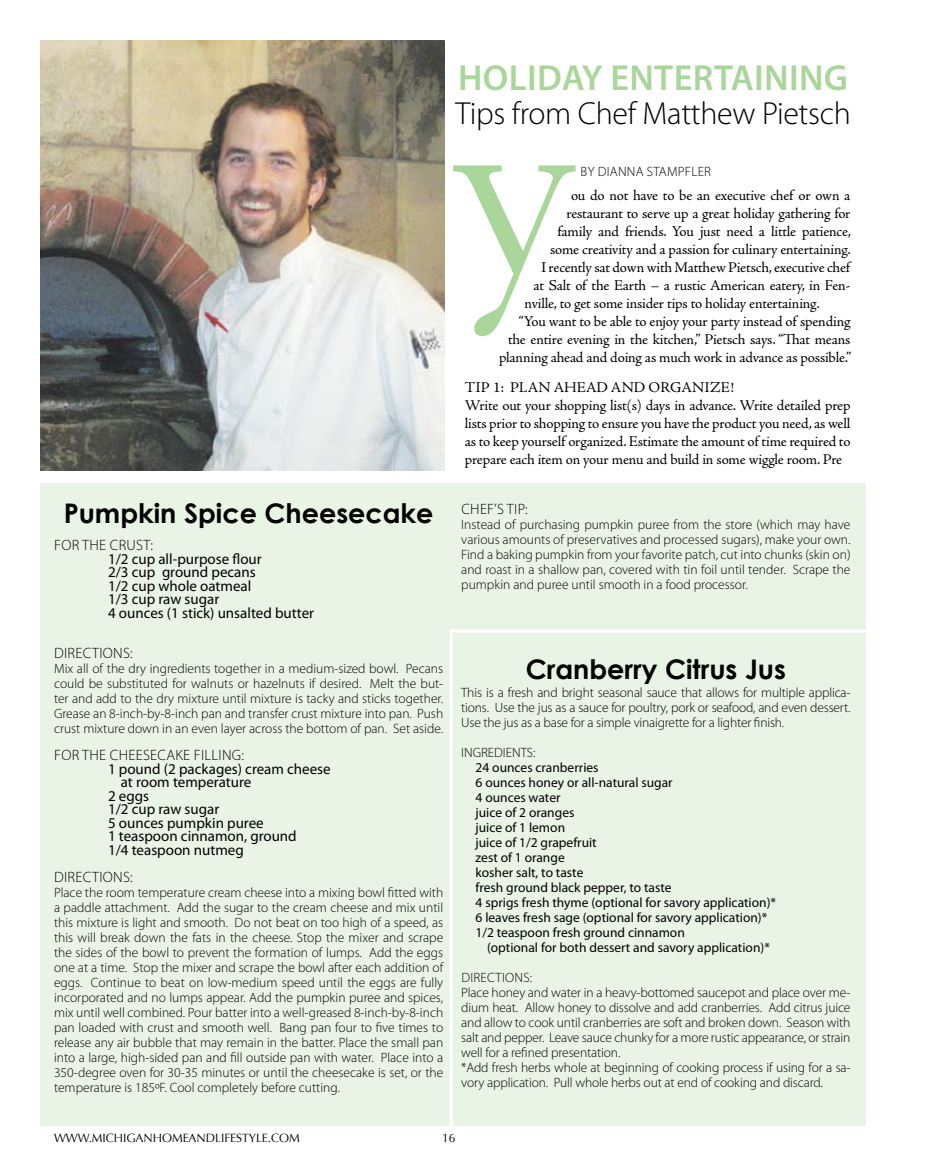
<style>
.page{position:relative;width:925px;height:1167px;background:#fff}
.page>*{position:absolute;margin:0;border:0;box-sizing:border-box;transform-origin:0 0}
.t1{font:600 36.3px "Myriad Pro";letter-spacing:.01em;color:#abd69b}
.t2{font:300 31.95px "Myriad Pro";letter-spacing:-.01em;color:#000}
.t3{font:700 27px "Century Gothic";color:#000}
.t4{font:15px/18px "Adobe Jenson Pro";letter-spacing:-.01em;color:#000}
.t5{font:15px/13.5px "Myriad Pro";color:#000}
.t6{font:300 15px "Myriad Pro";letter-spacing:.02em;color:#000}
.t7{font:300 13.5px/15px "Myriad Pro";color:#000;text-align:justify}
.t8{font:13.5px "Myriad Pro";color:#000}
.t9{font:300 13.5px "Myriad Pro";letter-spacing:.02em;color:#000}
.t10{font:12px "Optima";letter-spacing:-.005em;color:#000}
.s1{font-weight:300}
</style>
<div class="page">
<div style="left:40px;top:483px;width:826px;height:643px;background:#eaf4e6"></div>
<img style="left:40px;top:40px;width:405px;height:431px">
<svg style="left:453px;top:165px;width:123px;height:171px"></svg>
<svg style="left:450px;top:630px;width:416px;height:496px"></svg>
<p class="t1" style="left:458px;top:55px;width:391px">HOLIDAY ENTERTAINING</p>
<p class="t2" style="left:455px;top:94px;width:397px">Tips from Chef Matthew Pietsch</p>
<p class="t9" style="left:581px;top:164px;width:132px">by dianna stampfler</p>
<p class="t3" style="left:64px;top:496px;width:371px">Pumpkin Spice Cheesecake</p>
<p class="t5" style="left:108px;top:538px;width:208px;text-indent:-54px"><span class="s1">For the crust:<br></span>1/2 cup all-purpose flour<br>2/3 cup ground pecans<br>1/2 cup whole oatmeal<br>1/3 cup raw sugar<br>4 ounces (1 stick) unsalted butter</p>
<p class="t6" style="left:54px;top:644px;width:80px">Directions:</p>
<p class="t7" style="left:54px;top:661px;width:391px">Mix all of the dry ingredients together in a medium-sized bowl. Pecans could be substituted for walnuts or hazelnuts if desired. Melt the but&shy;ter and add to the dry mixture until mixture is tacky and sticks together.<br>Grease an 8-inch-by-8-inch pan and transfer crust mixture into pan. Push crust mixture down in an even layer across the bottom of pan. Set aside.</p>
<p class="t6" style="left:54px;top:746px;width:191px">For the cheesecake filling:</p>
<p class="t5" style="left:108px;top:761px;width:224px">1 pound (2 packages) cream cheese</p>
<p class="t5" style="left:121px;top:775px;width:132px">at room temperature</p>
<p class="t5" style="left:108px;top:788px;width:43px">2 eggs</p>
<p class="t5" style="left:108px;top:802px;width:113px">1/2 cup raw sugar</p>
<p class="t5" style="left:108px;top:815px;width:157px">5 ounces pumpkin puree</p>
<p class="t5" style="left:108px;top:829px;width:190px">1 teaspoon cinnamon, ground</p>
<p class="t5" style="left:108px;top:842px;width:137px">1/4 teaspoon nutmeg</p>
<p class="t6" style="left:54px;top:867px;width:80px">Directions:</p>
<p class="t7" style="left:54px;top:884px;width:391px">Place the room temperature cream cheese into a mixing bowl fitted with a paddle attachment. Add the sugar to the cream cheese and mix until this mixture is light and smooth. Do not beat on too high of a speed, as this will break down the fats in the cheese. Stop the mixer and scrape the sides of the bowl to prevent the formation of lumps. Add the eggs one at a time. Stop the mixer and scrape the bowl after each addition of eggs. Continue to beat on low-medium speed until the eggs are fully incorporated and no lumps appear. Add the pumpkin puree and spices, mix until well combined. Pour batter into a well-greased 8-inch-by-8-inch pan loaded with crust and smooth well. Bang pan four to five times to release any air bubble that may remain in the batter. Place the small pan into a large, high-sided pan and fill outside pan with water. Place into a 350-degree oven for 30-35 minutes or until the cheesecake is set, or the temperature is 185ºF. Cool completely before cutting.</p>
<p class="t4" style="left:571px;top:187px;width:281px">ou do not have to be an executive chef or own a</p>
<p class="t4" style="left:567px;top:205px;width:286px">restaurant to serve up a great holiday gathering for</p>
<p class="t4" style="left:558px;top:223px;width:295px">family and friends. You just need a little patience,</p>
<p class="t4" style="left:550px;top:241px;width:302px">some creativity and a passion for culinary entertaining.</p>
<p class="t4" style="left:541px;top:259px;width:311px">I recently sat down with Matthew Pietsch, executive chef</p>
<p class="t4" style="left:534px;top:277px;width:318px">at Salt of the Earth – a rustic American eatery, in Fen-</p>
<p class="t4" style="left:525px;top:295px;width:297px">nville, to get some insider tips to holiday entertaining.</p>
<p class="t4" style="left:519px;top:313px;width:333px">“You want to be able to enjoy your party instead of spending</p>
<p class="t4" style="left:508px;top:331px;width:344px">the entire evening in the kitchen,” Pietsch says. “That means</p>
<p class="t4" style="left:499px;top:349px;width:354px">planning ahead and doing as much work in advance as possible.”</p>
<p class="t4" style="left:465px;top:379px;width:387px">Tip 1: Plan ahead and organize !<br>Write out your shopping list(s) days in advance. Write detailed prep lists prior to shopping to ensure you have the product you need, as well as to keep yourself organized. Estimate the amount of time required to prepare each item on your menu and build in some wiggle room. Pre</p>
<p class="t6" style="left:461px;top:500px;width:68px">Chef’s tip:</p>
<p class="t7" style="left:461px;top:517px;width:391px">I nstead of purchasing pumpkin puree from the store (which may have various amounts of preservatives and processed sugars), make your own.<br>Find a baking pumpkin from your favorite patch, cut into chunks (skin on) and roast in a shallow pan, covered with tin foil until tender. Scrape the pumpkin and puree until smooth in a food processor.</p>
<p class="t3" style="left:526px;top:652px;width:262px">Cranberry Citrus Jus</p>
<p class="t7" style="left:461px;top:685px;width:391px">This is a fresh and bright seasonal sauce that allows for multiple applica&shy;tions. Use the jus as a sauce for poultry, pork or seafood, and even dessert.<br>Use the jus as a base for a simple vinaigrette for a lighter finish.</p>
<p class="t7" style="left:461px;top:745px;width:28px">INGREDIENTS</p>
<p class="t7" style="left:533px;top:745px;width:4px">:</p>
<p class="t8" style="left:476px;top:759px;width:125px">24 ounces cranberries</p>
<p class="t8" style="left:476px;top:774px;width:199px">6 ounces honey or all-natural sugar</p>
<p class="t8" style="left:476px;top:789px;width:86px">4 ounces water</p>
<p class="t8" style="left:476px;top:804px;width:100px">juice of 2 oranges</p>
<p class="t8" style="left:476px;top:819px;width:91px">juice of 1 lemon</p>
<p class="t8" style="left:476px;top:834px;width:123px">juice of 1/2 grapefruit</p>
<p class="t8" style="left:476px;top:849px;width:91px">zest of 1 orange</p>
<p class="t8" style="left:476px;top:864px;width:109px">kosher salt, to taste</p>
<p class="t8" style="left:476px;top:879px;width:197px">fresh ground black pepper, to taste</p>
<p class="t8" style="left:476px;top:894px;width:302px">4 sprigs fresh thyme (optional for savory application)*</p>
<p class="t8" style="left:476px;top:909px;width:293px">6 leaves fresh sage (optional for savory application)*</p>
<p class="t8" style="left:476px;top:924px;width:211px">1/2 teaspoon fresh ground cinnamon</p>
<p class="t8" style="left:487px;top:939px;width:284px">(optional for both dessert and savory application)*</p>
<p class="t7" style="left:461px;top:970px;width:391px;text-align:left">Directions:<br>Place honey and water in a heavy-bottomed saucepot and place over me&shy;dium heat. Allow honey to dissolve and add cranberries. Add citrus juice and allow to cook until cranberries are soft and broken down. Season with salt and pepper. Leave sauce chunky for a more rustic appearance, or strain well for a refined presentation.<br>*Add fresh herbs whole at beginning of cooking process if using for a sa&shy;vory application. Pull whole herbs out at end of cooking and discard.</p>
<p class="t10" style="left:54px;top:1131px;width:247px">WWW.MICHIGANHOMEANDLIFESTYLE.COM</p>
<p class="t10" style="left:442px;top:1131px;width:15px">16</p>
</div>
